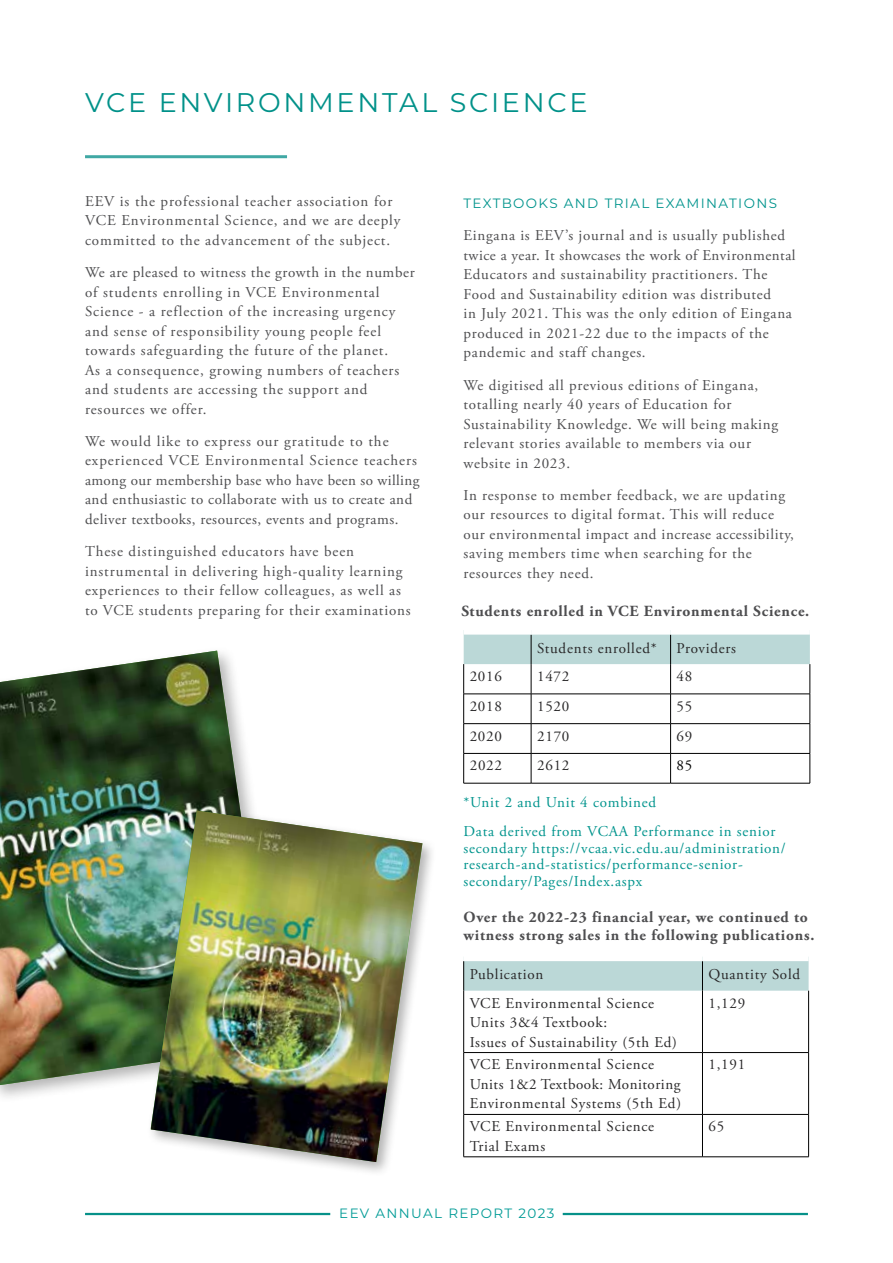
<style>
.page{position:relative;width:893px;height:1263px;background:#fff}
.page>*{position:absolute;margin:0;border:0;box-sizing:border-box;transform-origin:0 0}
.t1{font:27px "Montserrat";letter-spacing:.1em;color:#009189}
.t2{font:700 15.45px/18px "Adobe Garamond Pro";letter-spacing:.05em;color:#4d4d4f}
.t3{font:15px/19.5px "Adobe Garamond Pro";letter-spacing:.05em;color:#4d4d4f}
.t4{font:15px/19.5px "Adobe Garamond Pro";letter-spacing:.05em;color:#292829}
.t5{font:15px/16.5px "Adobe Garamond Pro";letter-spacing:.05em;color:#00948d}
.t6{font:15px "Adobe Garamond Pro";color:#000}
.t7{font:13.5px "Montserrat";letter-spacing:.1em;color:#00948d}
.t8{font:13.5px "Montserrat";letter-spacing:.1em;color:#009b96}
</style>
<div class="page">
<hr style="left:85px;top:1213px;width:245px;height:2px;background:#069189">
<hr style="left:563px;top:1213px;width:245px;height:2px;background:#069189">
<hr style="left:85px;top:155px;width:202px;height:3px;background:#40a8a4">
<div style="left:464px;top:635px;width:346px;height:29px;background:#bbd8d7"></div>
<hr style="left:463px;top:664px;width:1px;height:30px;background:#000">
<hr style="left:531px;top:664px;width:1px;height:30px;background:#000">
<hr style="left:670px;top:664px;width:1px;height:30px;background:#000">
<hr style="left:810px;top:664px;width:1px;height:30px;background:#000">
<hr style="left:463px;top:694px;width:68px;height:1px;background:#000">
<hr style="left:531px;top:694px;width:140px;height:1px;background:#000">
<hr style="left:671px;top:694px;width:139px;height:1px;background:#000">
<hr style="left:463px;top:723px;width:68px;height:1px;background:#000">
<hr style="left:531px;top:723px;width:140px;height:1px;background:#000">
<hr style="left:671px;top:723px;width:139px;height:1px;background:#000">
<hr style="left:463px;top:753px;width:68px;height:1px;background:#000">
<svg style="left:463px;top:694px;width:1px;height:89px"></svg>
<hr style="left:531px;top:753px;width:140px;height:1px;background:#000">
<svg style="left:531px;top:694px;width:1px;height:89px"></svg>
<hr style="left:671px;top:753px;width:139px;height:1px;background:#000">
<svg style="left:670px;top:694px;width:1px;height:89px"></svg>
<svg style="left:810px;top:694px;width:1px;height:89px"></svg>
<hr style="left:463px;top:783px;width:68px;height:1px;background:#000">
<hr style="left:531px;top:783px;width:140px;height:1px;background:#000">
<hr style="left:671px;top:783px;width:139px;height:1px;background:#000">
<div style="left:0;top:645px;width:293px;height:459px;background:#000;opacity:.3"></div>
<img style="left:0;top:651px;width:274px;height:434px">
<div style="left:146px;top:806px;width:291px;height:371px;background:#000;opacity:.3"></div>
<img style="left:151px;top:811px;width:271px;height:351px">
<svg style="left:464px;top:961px;width:345px;height:30px;background:#bbd8d7"></svg>
<hr style="left:463px;top:961px;width:1px;height:30px;background:#000">
<hr style="left:702px;top:961px;width:1px;height:30px;background:#000">
<hr style="left:463px;top:991px;width:1px;height:61px;background:#000">
<hr style="left:702px;top:991px;width:1px;height:61px;background:#000">
<hr style="left:808px;top:991px;width:1px;height:61px;background:#000">
<hr style="left:702px;top:1052px;width:107px;height:1px;background:#000">
<hr style="left:808px;top:1053px;width:1px;height:61px;background:#000">
<hr style="left:702px;top:1114px;width:107px;height:1px;background:#000">
<hr style="left:808px;top:1114px;width:1px;height:42px;background:#000">
<hr style="left:702px;top:1156px;width:107px;height:1px;background:#000">
<hr style="left:463px;top:1052px;width:239px;height:1px;background:#000">
<hr style="left:463px;top:1053px;width:1px;height:61px;background:#000">
<hr style="left:702px;top:1053px;width:1px;height:61px;background:#000">
<hr style="left:463px;top:1114px;width:239px;height:1px;background:#000">
<hr style="left:463px;top:1114px;width:1px;height:42px;background:#000">
<hr style="left:702px;top:1114px;width:1px;height:42px;background:#000">
<hr style="left:463px;top:1156px;width:239px;height:1px;background:#000">
<h1 class="t1" style="left:85px;top:84px;width:504px">VCE ENVIRONMENTAL SCIENCE</h1>
<p class="t3" style="left:85px;top:192px;width:317px">EEV is the professional teacher association for<br>VCE Environmental Science, and we are deeply committed to the advancement of the subject.</p>
<p class="t3" style="left:85px;top:263px;width:331px">We are pleased to witness the growth in the number of students enrolling in VCE Environmental Science - a reflection of the increasing urgency and sense of responsibility young people feel towards safeguarding the future of the planet.<br>As a consequence, growing numbers of teachers and students are accessing the support and resources we offer.</p>
<p class="t3" style="left:85px;top:432px;width:336px">We would like to express our gratitude to the experienced VCE Environmental Science teachers among our membership base who have been so willing and enthusiastic to collaborate with us to create and deliver textbooks, resources, events and programs.</p>
<p class="t3" style="left:85px;top:542px;width:327px">These distinguished educators have been instrumental in delivering high-quality learning experiences to their fellow colleagues, as well as to VCE students preparing for their examinations</p>
<p class="t7" style="left:463px;top:194px;width:315px">TEXTBOOKS AND TRIAL EXAMINATIONS</p>
<p class="t3" style="left:463px;top:226px;width:334px">Eingana is EEV’s journal and is usually published twice a year. It showcases the work of Environmental Educators and sustainability practitioners. The Food and Sustainability edition was distributed<br>in July 2021. This was the only edition of Eingana produced in 2021-22 due to the impacts of the pandemic and staff changes.</p>
<p class="t3" style="left:463px;top:375px;width:316px">We digitised all previous editions of Eingana, totalling nearly 40 years of Education for Sustainability Knowledge. We will being making relevant stories available to members via our website in 2023.</p>
<p class="t3" style="left:463px;top:486px;width:332px">In response to member feedback, we are updating our resources to digital format. This will reduce our environmental impact and increase accessibility, saving members time when searching for the resources they need.</p>
<p class="t2" style="left:461px;top:602px;width:349px">Students enrolled in VCE Environmental Science.</p>
<p class="t4" style="left:537px;top:638px;width:121px">Students enrolled*</p>
<p class="t4" style="left:677px;top:638px;width:61px">Providers</p>
<p class="t4" style="left:470px;top:667px;width:34px">2016</p>
<p class="t4" style="left:537px;top:667px;width:34px">1472</p>
<p class="t4" style="left:677px;top:667px;width:17px">48</p>
<p class="t4" style="left:470px;top:697px;width:34px">2018</p>
<p class="t4" style="left:537px;top:697px;width:34px">1520</p>
<p class="t4" style="left:677px;top:697px;width:17px">55</p>
<p class="t4" style="left:470px;top:726px;width:34px">2020</p>
<p class="t4" style="left:537px;top:726px;width:34px">2170</p>
<p class="t4" style="left:677px;top:726px;width:17px">69</p>
<p class="t4" style="left:470px;top:756px;width:34px">2022</p>
<p class="t4" style="left:537px;top:756px;width:34px">2612</p>
<p class="t6" style="left:677px;top:756px;width:17px">85</p>
<p class="t5" style="left:464px;top:788px;width:313px;line-height:29.2px">*Unit 2 and Unit 4 combined<br>Data derived from VCAA Performance in senior</p>
<p class="t5" style="left:464px;top:840px;width:324px">secondary https://vcaa.vic.edu.au/administration/ research-and-statistics/performance-senior&shy;secondary/Pages/Index.aspx</p>
<p class="t2" style="left:463px;top:909px;width:352px">Over the 2022-23 financial year, we continued to witness strong sales in the following publications.</p>
<p class="t4" style="left:470px;top:965px;width:75px">Publication</p>
<p class="t4" style="left:708px;top:965px;width:93px">Quantity Sold</p>
<p class="t4" style="left:470px;top:993px;width:209px">VCE Environmental Science<br>Units 3&amp;4 Textbook:<br>Issues of Sustainability (5th Ed)</p>
<p class="t4" style="left:708px;top:993px;width:38px">1,129</p>
<p class="t4" style="left:470px;top:1055px;width:213px">VCE Environmental Science<br>Units 1&amp;2 Textbook: Monitoring<br>Environmental Systems (5th Ed)</p>
<p class="t4" style="left:708px;top:1055px;width:38px">1,191</p>
<p class="t4" style="left:470px;top:1117px;width:186px">VCE Environmental Science<br>Trial Exams</p>
<p class="t4" style="left:708px;top:1117px;width:17px">65</p>
<p class="t8" style="left:339px;top:1204px;width:217px">EEV ANNUAL REPORT 2023</p>
</div>
